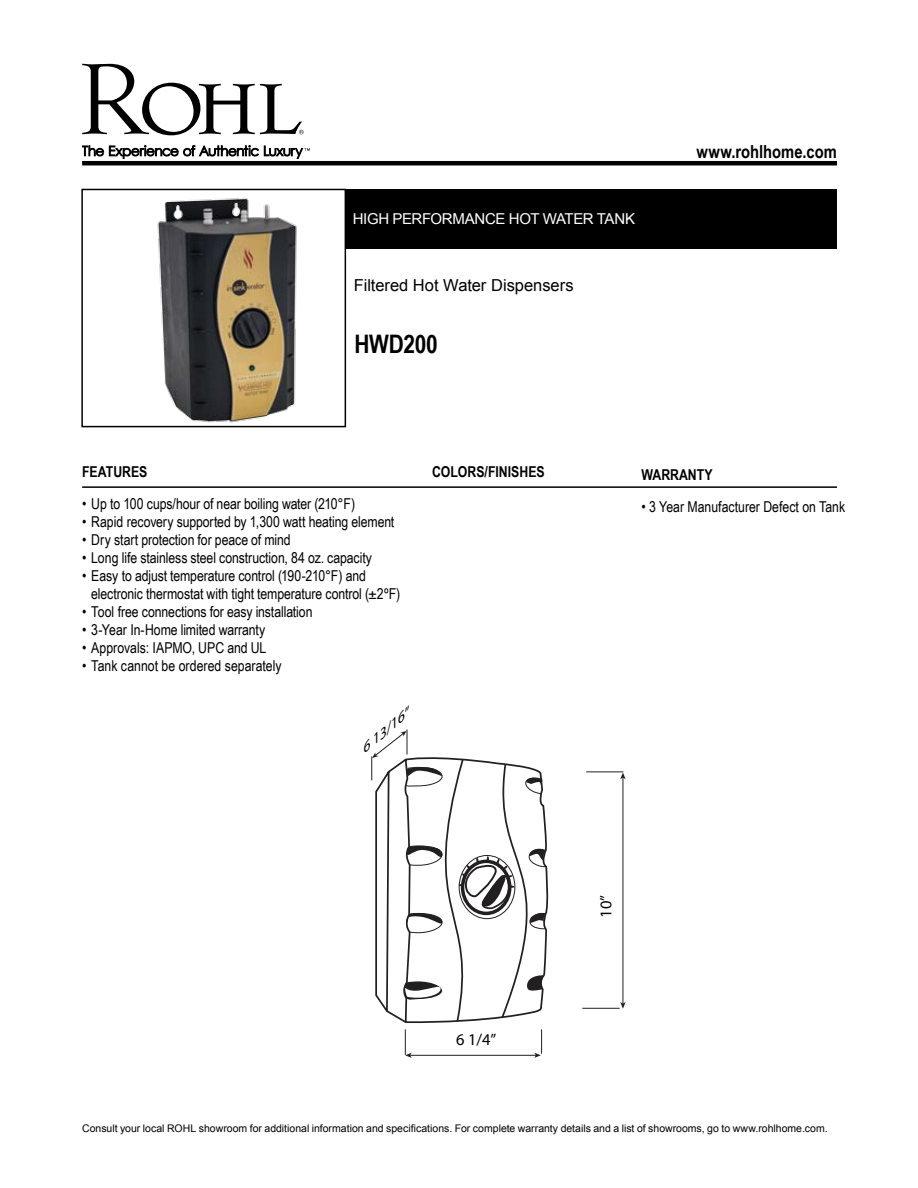
<style>
.page{position:relative;width:918px;height:1188px;background:#fff}
.page>*{position:absolute;margin:0;border:0;box-sizing:border-box;transform-origin:0 0}
.t1{font:700 25.5px "Arial Narrow";letter-spacing:-.01em;color:#000}
.t2{font:700 18px "Arial Narrow";color:#000}
.t3{font:16.5px "Arial";color:#000}
.t4{font:16.5px "Myriad Pro";color:#000}
.t5{font:15px/18px "Arial Narrow";letter-spacing:-.005em;color:#000}
.t6{font:700 15px "Arial Narrow";color:#000}
.t7{font:15px "Arial";letter-spacing:-.025em;color:#fff}
.t8{font:italic 12.6px "Myriad Pro";color:#000;scale:1.37 1}
.t9{font:10.5px "Arial";color:#000}
</style>
<div class="page">
<svg style="left:82px;top:64px;width:222px;height:71px"></svg>
<svg style="left:82px;top:145px;width:228px;height:14px"></svg>
<hr style="left:82px;top:161px;width:755px;height:4px;background:#000">
<div style="left:346px;top:189px;width:491px;height:59px;background:#000"></div>
<img style="left:157px;top:198px;width:140px;height:225px">
<div style="left:81px;top:189px;width:265px;height:238px;border:2px solid #000"></div>
<hr style="left:82px;top:486px;width:755px;height:2px;background:#000">
<hr style="left:586px;top:772px;width:37px;height:1px;background:#221f20">
<hr style="left:582px;top:1008px;width:38px;height:1px;background:#221f20">
<hr style="left:623px;top:777px;width:1px;height:228px;background:#221f20">
<svg style="left:620px;top:1002px;width:6px;height:6px"></svg>
<svg style="left:620px;top:773px;width:6px;height:6px"></svg>
<svg style="left:371px;top:729px;width:178px;height:329px"></svg>
<p class="t7" style="left:353px;top:209px;width:284px">HIGH PERFORMANCE HOT WATER TANK</p>
<p class="t3" style="left:354px;top:274px;width:221px">Filtered Hot Water Dispensers</p>
<h1 class="t1" style="left:354px;top:330px;width:85px">HWD200</h1>
<p class="t2" style="left:696px;top:141px;width:142px">www.rohlhome.com</p>
<p class="t6" style="left:82px;top:463px;width:67px">FEATURES</p>
<p class="t5" style="left:82px;top:494px;width:274px">• Up to 100 cups/hour of near boiling water (210°F)</p>
<p class="t5" style="left:82px;top:512px;width:314px">• Rapid recovery supported by 1,300 watt heating element</p>
<p class="t5" style="left:82px;top:530px;width:210px">• Dry start protection for peace of mind</p>
<p class="t5" style="left:82px;top:548px;width:291px">• Long life stainless steel construction, 84 oz. capacity</p>
<p class="t5" style="left:91px;top:566px;width:311px;text-indent:-9px">• Easy to adjust temperature control (190-210°F) and electronic thermostat with tight temperature control (±2ºF)</p>
<p class="t5" style="left:82px;top:602px;width:232px">• Tool free connections for easy installation</p>
<p class="t5" style="left:82px;top:620px;width:185px">• 3-Year In-Home limited warranty</p>
<p class="t5" style="left:82px;top:638px;width:186px">• Approvals: IAPMO, UPC and UL</p>
<p class="t5" style="left:82px;top:656px;width:201px">• Tank cannot be ordered separately</p>
<p class="t8" style="left:356px;top:745px;width:45px;rotate:-40deg">6 13/16”</p>
<p class="t6" style="left:432px;top:463px;width:114px">COLORS/FINISHES</p>
<p class="t6" style="left:642px;top:466px;width:73px">WARRANTY</p>
<p class="t5" style="left:642px;top:497px;width:205px">• 3 Year Manufacturer Defect on Tank</p>
<p class="t4" style="left:456px;top:1029px;width:42px">6 1/4”</p>
<p class="t4" style="left:596px;top:918px;width:24px;rotate:-90deg">10”</p>
<p class="t9" style="left:82px;top:1121px;width:747px">Consult your local ROHL showroom for additional information and specifications. For complete warranty details and a list of showrooms, go to www.rohlhome.com.</p>
</div>
